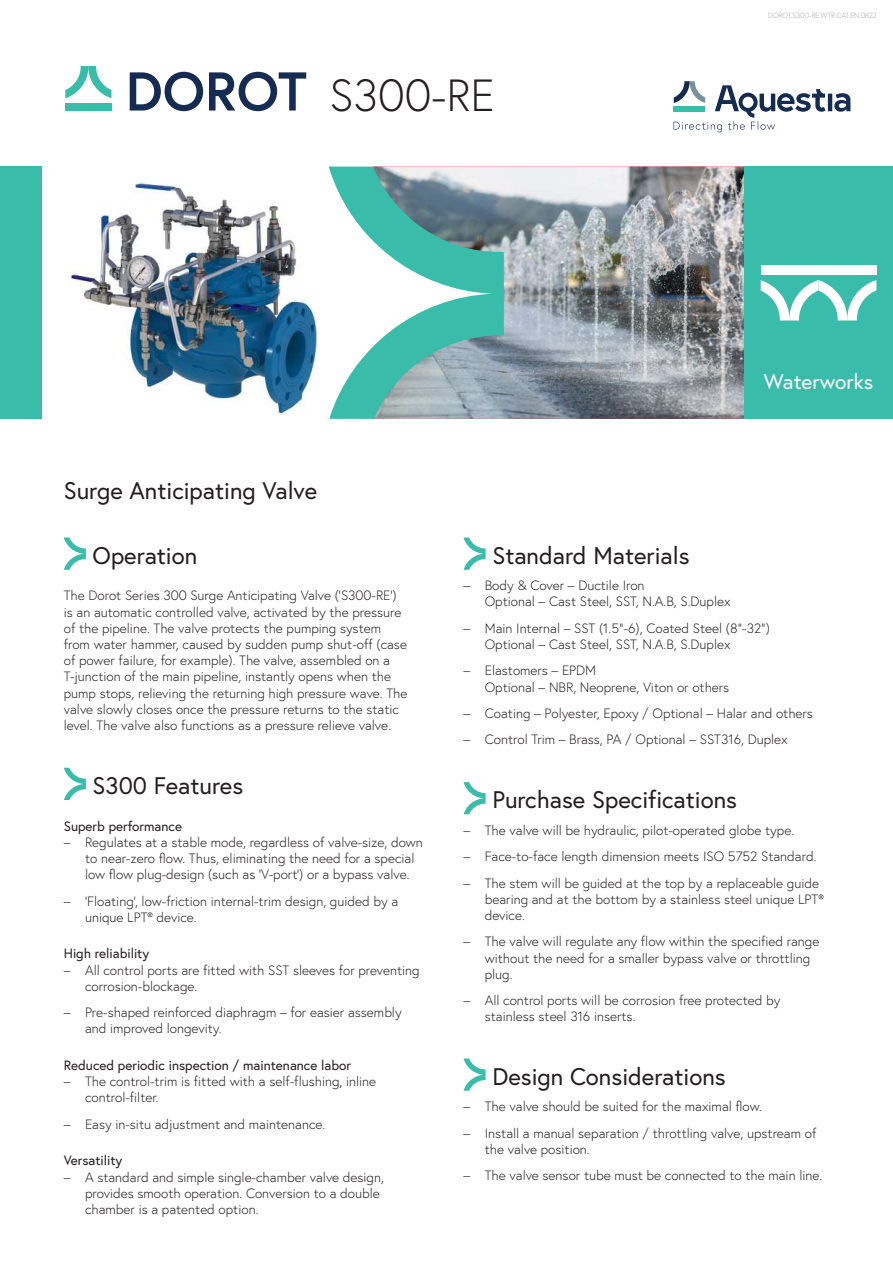
<style>
.page{position:relative;width:893px;height:1263px;background:#fff}
.page>*{position:absolute;margin:0;border:0;box-sizing:border-box;transform-origin:0 0}
.t1{font:300 45px "Europa";color:#231f20}
.t2{font:24px "Europa";color:#231f20}
.t3{font:21px "Europa";color:#fff}
.t4{font:300 13.5px/16.2px "Europa";color:#231f20}
.t5{font:13.5px "Europa";color:#231f20}
.t6{font:300 7.5px "Europa";letter-spacing:-.02em;color:#a8a9ad}
</style>
<div class="page">
<svg style="left:674px;top:81px;width:176px;height:51px"></svg>
<svg style="left:65px;top:66px;width:46px;height:32px"></svg>
<div style="left:65px;top:103px;width:46px;height:8px;background:#3abcaa"></div>
<svg style="left:130px;top:72px;width:176px;height:39px"></svg>
<img style="left:504px;top:167px;width:240px;height:252px">
<svg style="left:329px;top:167px;width:175px;height:252px"></svg>
<div style="left:0;top:167px;width:42px;height:252px;background:#3abcaa"></div>
<div style="left:744px;top:167px;width:149px;height:252px;background:#3abcaa"></div>
<div style="left:761px;top:265px;width:58px;height:9px;background:#fff"></div>
<svg style="left:761px;top:280px;width:115px;height:40px"></svg>
<div style="left:819px;top:265px;width:57px;height:9px;background:#fff"></div>
<svg style="left:64px;top:537px;width:22px;height:33px"></svg>
<svg style="left:64px;top:768px;width:22px;height:32px"></svg>
<svg style="left:463px;top:537px;width:23px;height:33px"></svg>
<svg style="left:463px;top:782px;width:23px;height:32px"></svg>
<svg style="left:463px;top:1058px;width:23px;height:33px"></svg>
<img style="left:69px;top:183px;width:249px;height:232px">
<h1 class="t1" style="left:330px;top:67px;width:167px">S300-RE</h1>
<h2 class="t2" style="left:64px;top:475px;width:255px">Surge Anticipating Valve</h2>
<p class="t6" style="left:768px;top:11px;width:110px">DOROT.S300-RE.WTR.CAT.EN.0822</p>
<h3 class="t3" style="left:764px;top:368px;width:111px">Waterworks</h3>
<h2 class="t2" style="left:93px;top:540px;width:106px">Operation</h2>
<p class="t4" style="left:64px;top:587px;width:345px">The Dorot Series 300 Surge Anticipating Valve (’S300-RE’) is an automatic controlled valve, activated by the pressure of the pipeline. The valve protects the pumping system from water hammer, caused by sudden pump shut-off (case of power failure, for example). The valve, assembled on a T-junction of the main pipeline, instantly opens when the pump stops, relieving the returning high pressure wave. The valve slowly closes once the pressure returns to the static level. The valve also functions as a pressure relieve valve.</p>
<h2 class="t2" style="left:93px;top:770px;width:152px">S300 Features</h2>
<p class="t5" style="left:64px;top:817px;width:120px">Superb performance</p>
<p class="t4" style="left:85px;top:834px;width:339px;text-indent:-21px">– Regulates at a stable mode, regardless of valve-size, down to near-zero flow. Thus, eliminating the need for a special low flow plug-design (such as ‘V-port’) or a bypass valve.</p>
<p class="t4" style="left:85px;top:893px;width:315px;text-indent:-21px">– ‘Floating’, low-friction internal-trim design, guided by a unique LPT® device.</p>
<p class="t5" style="left:64px;top:945px;width:87px">High reliability</p>
<p class="t4" style="left:85px;top:962px;width:336px;text-indent:-21px">– All control ports are fitted with SST sleeves for preventing corrosion-blockage.</p>
<p class="t4" style="left:85px;top:1004px;width:318px;text-indent:-21px">– Pre-shaped reinforced diaphragm – for easier assembly and improved longevity.</p>
<p class="t5" style="left:64px;top:1057px;width:289px">Reduced periodic inspection / maintenance labor</p>
<p class="t4" style="left:85px;top:1073px;width:293px;text-indent:-21px">– The control-trim is fitted with a self-flushing, inline control-filter.</p>
<p class="t4" style="left:64px;top:1116px;width:263px">– Easy in-situ adjustment and maintenance.</p>
<p class="t5" style="left:64px;top:1152px;width:60px">Versatility</p>
<p class="t4" style="left:85px;top:1169px;width:300px;text-indent:-21px">– A standard and simple single-chamber valve design, provides smooth operation. Conversion to a double chamber is a patented option.</p>
<h2 class="t2" style="left:492px;top:540px;width:199px">Standard Materials</h2>
<p class="t4" style="left:485px;top:577px;width:247px;text-indent:-21px">– Body &amp; Cover – Ductile Iron<br>Optional – Cast Steel, SST, N.A.B, S.Duplex</p>
<p class="t4" style="left:485px;top:620px;width:287px;text-indent:-21px">– Main Internal – SST (1.5”-6), Coated Steel (8”-32”)<br>Optional – Cast Steel, SST, N.A.B, S.Duplex</p>
<p class="t4" style="left:485px;top:662px;width:246px;text-indent:-21px">– Elastomers – EPDM<br>Optional – NBR, Neoprene, Viton or others</p>
<p class="t4" style="left:463px;top:705px;width:351px">– Coating – Polyester, Epoxy / Optional – Halar and others</p>
<p class="t4" style="left:463px;top:731px;width:326px">– Control Trim – Brass, PA / Optional – SST316, Duplex</p>
<h2 class="t2" style="left:492px;top:784px;width:246px">Purchase Specifications</h2>
<p class="t4" style="left:463px;top:822px;width:332px">– The valve will be hydraulic, pilot-operated globe type.</p>
<p class="t4" style="left:463px;top:848px;width:354px">– Face-to-face length dimension meets ISO 5752 Standard.</p>
<p class="t4" style="left:485px;top:874px;width:341px;text-indent:-21px">– The stem will be guided at the top by a replaceable guide bearing and at the bottom by a stainless steel unique LPT® device.</p>
<p class="t4" style="left:485px;top:933px;width:336px;text-indent:-21px">– The valve will regulate any flow within the specified range without the need for a smaller bypass valve or throttling plug.</p>
<p class="t4" style="left:485px;top:992px;width:297px;text-indent:-21px">– All control ports will be corrosion free protected by stainless steel 316 inserts.</p>
<h2 class="t2" style="left:492px;top:1061px;width:235px">Design Considerations</h2>
<p class="t4" style="left:463px;top:1098px;width:300px">– The valve should be suited for the maximal flow.</p>
<p class="t4" style="left:485px;top:1124px;width:333px;text-indent:-21px">– Install a manual separation / throttling valve, upstream of the valve position.</p>
<p class="t4" style="left:463px;top:1167px;width:360px">– The valve sensor tube must be connected to the main line.</p>
</div>
